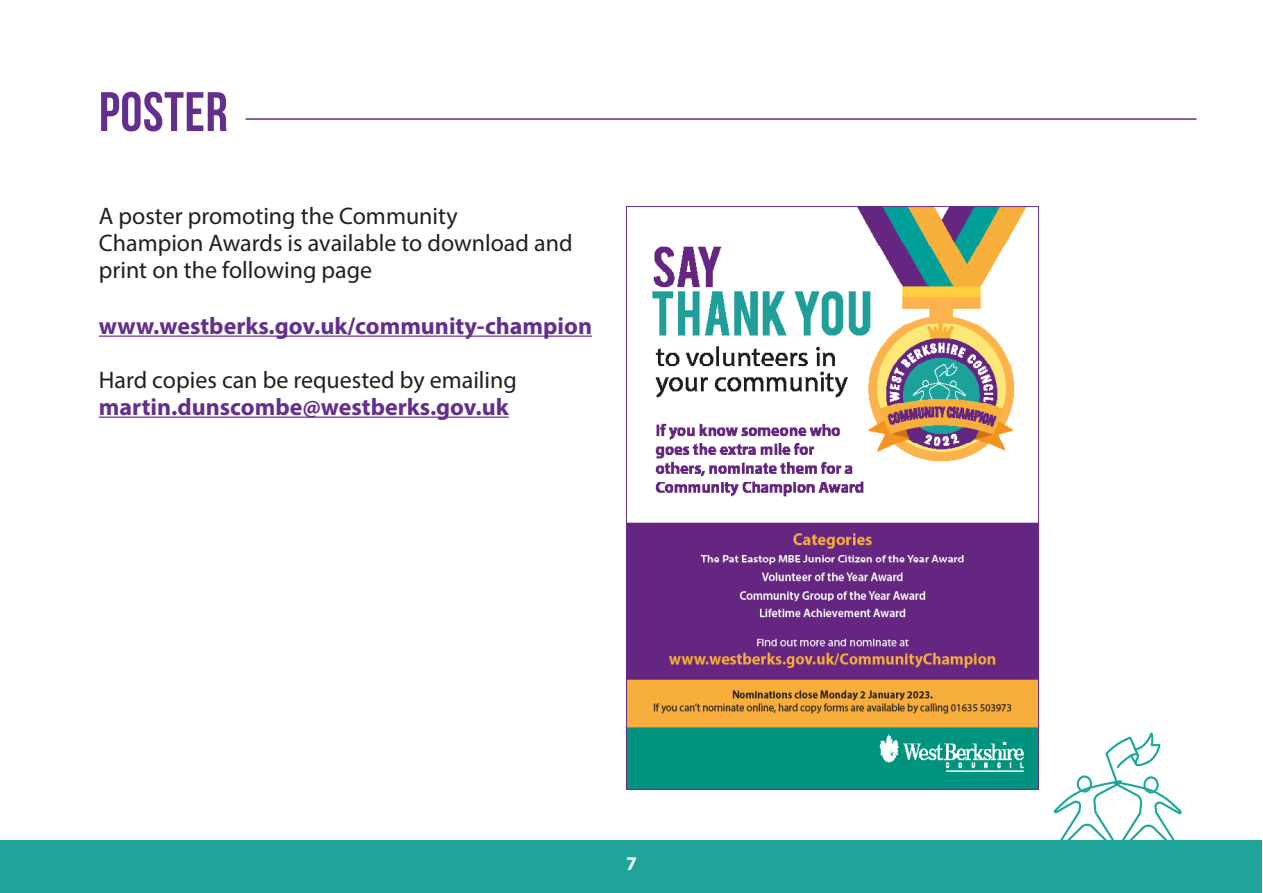
<style>
.page{position:relative;width:1263px;height:893px;background:#fff}
.page>*{position:absolute;margin:0;border:0;box-sizing:border-box;transform-origin:0 0}
.t1{font:55.5px "Bebas Neue";letter-spacing:.01em;color:#642e8c}
.t2{font:24px/27px "Myriad Pro";color:#231f20}
.t3{font:700 24px "Myriad Pro";color:#642e8c}
.t4{font:700 19.5px "Myriad Pro";color:#fff}
</style>
<div class="page">
<hr style="left:99px;top:336px;width:493px;height:1px;background:#642e8c">
<hr style="left:99px;top:417px;width:410px;height:1px;background:#642e8c">
<div style="left:1px;top:840px;width:1261px;height:52px;background:#20a49a"></div>
<hr style="left:246px;top:118px;width:950px;height:2px;background:#642e8c">
<svg style="left:1053px;top:732px;width:129px;height:108px"></svg>
<img style="left:628px;top:208px;width:409px;height:580px">
<p class="t1" style="left:99px;top:81px;width:130px">POSTER</p>
<p class="t2" style="left:99px;top:202px;width:360px">A poster promoting the Community</p>
<p class="t2" style="left:99px;top:229px;width:475px">Champion Awards is available to download and print on the following page</p>
<p class="t3" style="left:99px;top:310px;width:495px">www.westberks.gov.uk/community-champion</p>
<p class="t2" style="left:99px;top:366px;width:420px">Hard copies can be requested by emailing</p>
<p class="t3" style="left:99px;top:391px;width:411px">martin.dunscombe@westberks.gov.uk</p>
<p class="t4" style="left:626px;top:851px;width:12px">7</p>
</div>
